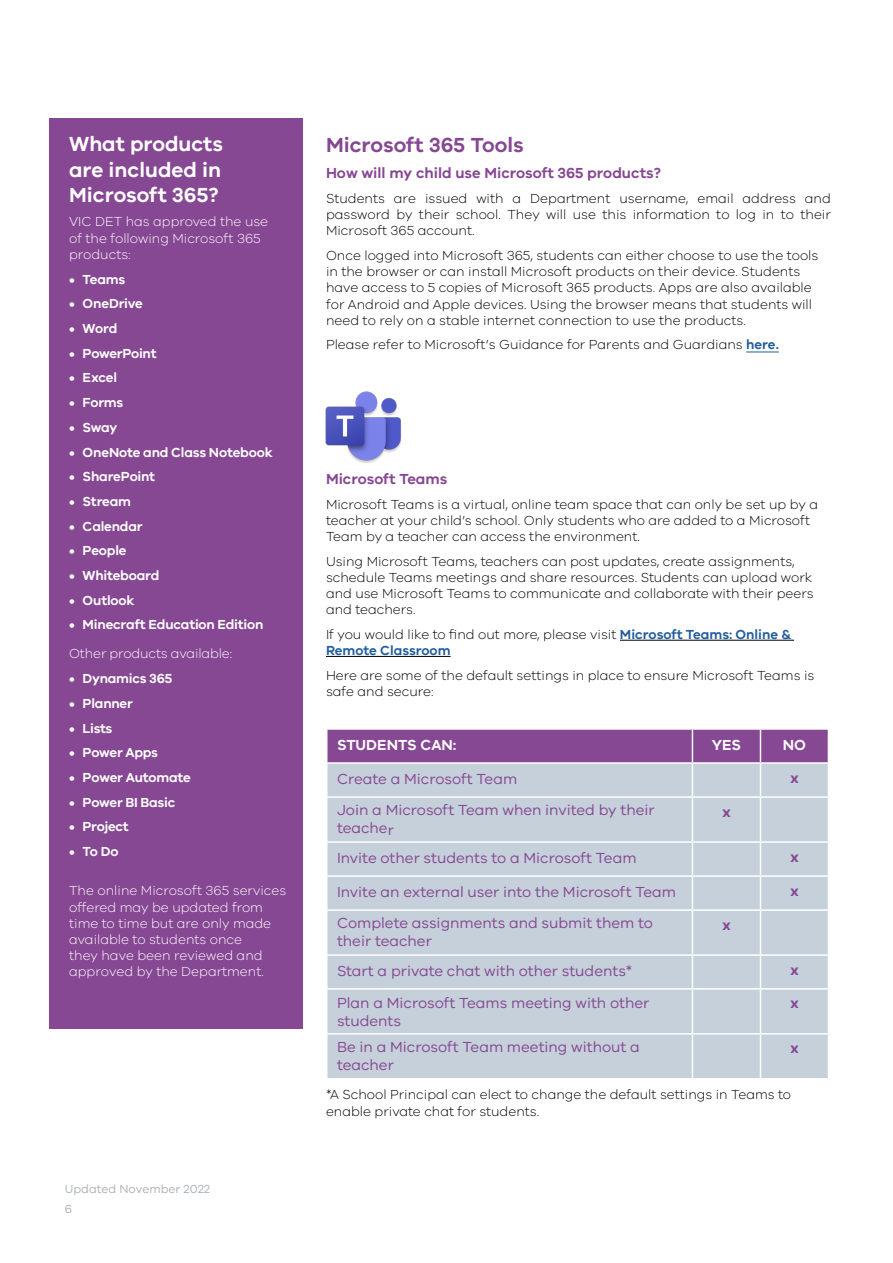
<style>
.page{position:relative;width:893px;height:1263px;background:#fff}
.page>*{position:absolute;margin:0;border:0;box-sizing:border-box;transform-origin:0 0}
.t1{font:600 21px/25.2px "VIC";color:#fff;text-align:justify}
.t2{font:600 21px "VIC";color:#864793}
.t3{font:15px/18px "VIC";color:#864793}
.t4{font:600 15px "VIC";color:#864793}
.t5{font:600 15px "VIC";color:#fff}
.t6{font:300 13.5px/16.2px "VIC";color:#000}
.t7{font:300 13.5px/16.2px "VIC";color:#fff}
.t8{font:600 13.5px "VIC";letter-spacing:-.015em;color:#fff}
.t9{font:12px/20px "VIC";color:#abb2b9}
.s1{font-size:24px;color:#fff}
.s2{font-weight:600;color:#215e9e}
</style>
<div class="page">
<div style="left:50px;top:118px;width:253px;height:910px;background:#864793"></div>
<hr style="left:620px;top:640px;width:174px;height:1px;background:#000">
<hr style="left:326px;top:656px;width:125px;height:1px;background:#000">
<hr style="left:746px;top:352px;width:33px;height:1px;background:#215e9e">
<div style="left:327px;top:730px;width:501px;height:32px;background:#864793"></div>
<div style="left:327px;top:764px;width:501px;height:314px;background:#c5d0da"></div>
<hr style="left:326px;top:796px;width:366px;height:2px;background:#fff">
<hr style="left:326px;top:841px;width:366px;height:2px;background:#fff">
<hr style="left:326px;top:875px;width:366px;height:2px;background:#fff">
<hr style="left:326px;top:909px;width:366px;height:2px;background:#fff">
<hr style="left:760px;top:909px;width:69px;height:2px;background:#fff">
<hr style="left:326px;top:954px;width:366px;height:2px;background:#fff">
<hr style="left:760px;top:954px;width:69px;height:2px;background:#fff">
<hr style="left:326px;top:988px;width:366px;height:1px;background:#fff">
<hr style="left:760px;top:988px;width:69px;height:1px;background:#fff">
<hr style="left:326px;top:1033px;width:366px;height:1px;background:#fff">
<hr style="left:760px;top:1033px;width:69px;height:1px;background:#fff">
<hr style="left:760px;top:796px;width:69px;height:2px;background:#fff">
<hr style="left:760px;top:841px;width:69px;height:2px;background:#fff">
<hr style="left:760px;top:875px;width:69px;height:2px;background:#fff">
<hr style="left:692px;top:730px;width:1px;height:32px;background:#fff">
<hr style="left:760px;top:730px;width:1px;height:32px;background:#fff">
<hr style="left:692px;top:764px;width:1px;height:32px;background:#fff">
<hr style="left:760px;top:764px;width:1px;height:32px;background:#fff">
<hr style="left:692px;top:796px;width:68px;height:2px;background:#fff">
<hr style="left:692px;top:798px;width:1px;height:43px;background:#fff">
<hr style="left:760px;top:798px;width:1px;height:43px;background:#fff">
<hr style="left:692px;top:841px;width:68px;height:2px;background:#fff">
<hr style="left:692px;top:843px;width:1px;height:32px;background:#fff">
<hr style="left:760px;top:843px;width:1px;height:32px;background:#fff">
<hr style="left:692px;top:875px;width:68px;height:2px;background:#fff">
<hr style="left:692px;top:877px;width:1px;height:32px;background:#fff">
<hr style="left:760px;top:877px;width:1px;height:32px;background:#fff">
<hr style="left:692px;top:909px;width:68px;height:2px;background:#fff">
<hr style="left:692px;top:911px;width:1px;height:43px;background:#fff">
<hr style="left:760px;top:911px;width:1px;height:43px;background:#fff">
<hr style="left:692px;top:954px;width:68px;height:2px;background:#fff">
<hr style="left:692px;top:956px;width:1px;height:32px;background:#fff">
<hr style="left:760px;top:956px;width:1px;height:32px;background:#fff">
<hr style="left:692px;top:988px;width:68px;height:1px;background:#fff">
<hr style="left:692px;top:989px;width:1px;height:44px;background:#fff">
<hr style="left:760px;top:989px;width:1px;height:44px;background:#fff">
<hr style="left:692px;top:1033px;width:68px;height:1px;background:#fff">
<hr style="left:692px;top:1034px;width:1px;height:44px;background:#fff">
<hr style="left:760px;top:1034px;width:1px;height:44px;background:#fff">
<img style="left:325px;top:391px;width:76px;height:72px">
<h1 class="t1" style="left:69px;top:131px;width:155px">What products are included in Microsoft 365?</h1>
<p class="t7" style="left:69px;top:213px;width:201px">VIC DET has approved the use of the following Microsoft 365 products:</p>
<p class="t8" style="left:69px;top:271px;width:58px">• Teams</p>
<p class="t8" style="left:69px;top:295px;width:75px">• OneDrive</p>
<p class="t8" style="left:69px;top:320px;width:50px">• Word</p>
<p class="t8" style="left:69px;top:345px;width:89px">• PowerPoint</p>
<p class="t8" style="left:69px;top:370px;width:49px">• Excel</p>
<p class="t8" style="left:69px;top:394px;width:56px">• Forms</p>
<p class="t8" style="left:69px;top:419px;width:50px">• Sway</p>
<p class="t8" style="left:69px;top:444px;width:205px">• OneNote and Class Notebook</p>
<p class="t8" style="left:69px;top:468px;width:87px">• SharePoint</p>
<p class="t8" style="left:69px;top:493px;width:63px">• Stream</p>
<p class="t8" style="left:69px;top:518px;width:75px">• Calendar</p>
<p class="t8" style="left:69px;top:543px;width:59px">• People</p>
<p class="t8" style="left:69px;top:567px;width:92px">• Whiteboard</p>
<p class="t8" style="left:69px;top:592px;width:67px">• Outlook</p>
<p class="t8" style="left:69px;top:617px;width:196px">• Minecraft Education Edition</p>
<p class="t7" style="left:69px;top:645px;width:165px">Other products available:</p>
<p class="t8" style="left:69px;top:670px;width:105px">• Dynamics 365</p>
<p class="t8" style="left:69px;top:695px;width:65px">• Planner</p>
<p class="t8" style="left:69px;top:720px;width:45px">• Lists</p>
<p class="t8" style="left:69px;top:744px;width:90px">• Power Apps</p>
<p class="t8" style="left:69px;top:769px;width:123px">• Power Automate</p>
<p class="t8" style="left:69px;top:794px;width:108px">• Power BI Basic</p>
<p class="t8" style="left:69px;top:819px;width:61px">• Project</p>
<p class="t8" style="left:69px;top:843px;width:51px">• ToDo</p>
<p class="t7" style="left:69px;top:882px;width:219px">The online Microsoft 365 services offered may be updated from time to time but are only made available to students once<br>they have been reviewed and approved by the Department.</p>
<p class="t9" style="left:65px;top:1179px;width:147px">Updated November 2022<br>6</p>
<h1 class="t2" style="left:326px;top:132px;width:341px">Microsoft 365 Tools<span class="s1">cation Tools</span></h1>
<p class="t4" style="left:326px;top:164px;width:337px">How will my child use Microsoft 365 products?</p>
<p class="t6" style="left:326px;top:190px;width:506px;text-align:justify">Students are issued with a Department username, email address and password by their school. They will use this information to log in to their Microsoft 365 account.</p>
<p class="t6" style="left:326px;top:247px;width:494px">Once logged into Microsoft 365, students can either choose to use the tools in the browser or can install Microsoft products on their device. Students have access to 5 copies of Microsoft 365 products. Apps are also available for Android and Apple devices. Using the browser means that students will need to rely on a stable internet connection to use the products.</p>
<p class="t6" style="left:326px;top:336px;width:454px">Please refer to Microsoft’s Guidance for Parents and Guardians <span class="s2">here.</span></p>
<p class="t4" style="left:326px;top:470px;width:123px">Microsoft Teams</p>
<p class="t6" style="left:326px;top:496px;width:493px">Microsoft Teams is a virtual, online team space that can only be set up by a teacher at your child’s school. Only students who are added to a Microsoft<br>Team by a teacher can access the environment.</p>
<p class="t6" style="left:326px;top:553px;width:489px">Using Microsoft Teams, teachers can post updates, create assignments, schedule Teams meetings and share resources. Students can upload work and use Microsoft Teams to communicate and collaborate with their peers and teachers.</p>
<p class="t6" style="left:326px;top:626px;width:466px">If you would like to find out more, please visit <span class="s2">Microsoft Teams: Online &amp;<br>Remote Classroom</span></p>
<p class="t6" style="left:326px;top:667px;width:490px">Here are some of the default settings in place to ensure Microsoft Teams is safe and secure:</p>
<p class="t5" style="left:337px;top:736px;width:121px">STUDENTS CAN:</p>
<p class="t5" style="left:712px;top:736px;width:31px">YES</p>
<p class="t5" style="left:783px;top:736px;width:25px">NO</p>
<p class="t3" style="left:337px;top:769px;width:182px">Create a Microsoft Team</p>
<p class="t4" style="left:790px;top:768px;width:10px">x</p>
<p class="t3" style="left:337px;top:800px;width:319px">Join a Microsoft Team when invited by their teacher</p>
<p class="t4" style="left:722px;top:802px;width:10px">x</p>
<p class="t3" style="left:337px;top:848px;width:301px">Invite other students to a Microsoft Team</p>
<p class="t4" style="left:790px;top:847px;width:10px">x</p>
<p class="t3" style="left:337px;top:882px;width:340px">Invite an external user into the Microsoft Team</p>
<p class="t4" style="left:790px;top:881px;width:10px">x</p>
<p class="t3" style="left:337px;top:913px;width:317px">Complete assignments and submit them to their teacher</p>
<p class="t4" style="left:722px;top:915px;width:10px">x</p>
<p class="t3" style="left:337px;top:961px;width:297px">Start a private chat with other students*</p>
<p class="t4" style="left:790px;top:960px;width:10px">x</p>
<p class="t3" style="left:337px;top:994px;width:314px">Plan a Microsoft Teams meeting with other students</p>
<p class="t4" style="left:790px;top:994px;width:10px">x</p>
<p class="t3" style="left:337px;top:1037px;width:304px">Be in a Microsoft Team meeting without a teacher</p>
<p class="t4" style="left:790px;top:1039px;width:10px">x</p>
<p class="t6" style="left:326px;top:1086px;width:467px">*A School Principal can elect to change the default settings in Teams to enable private chat for students.</p>
</div>
